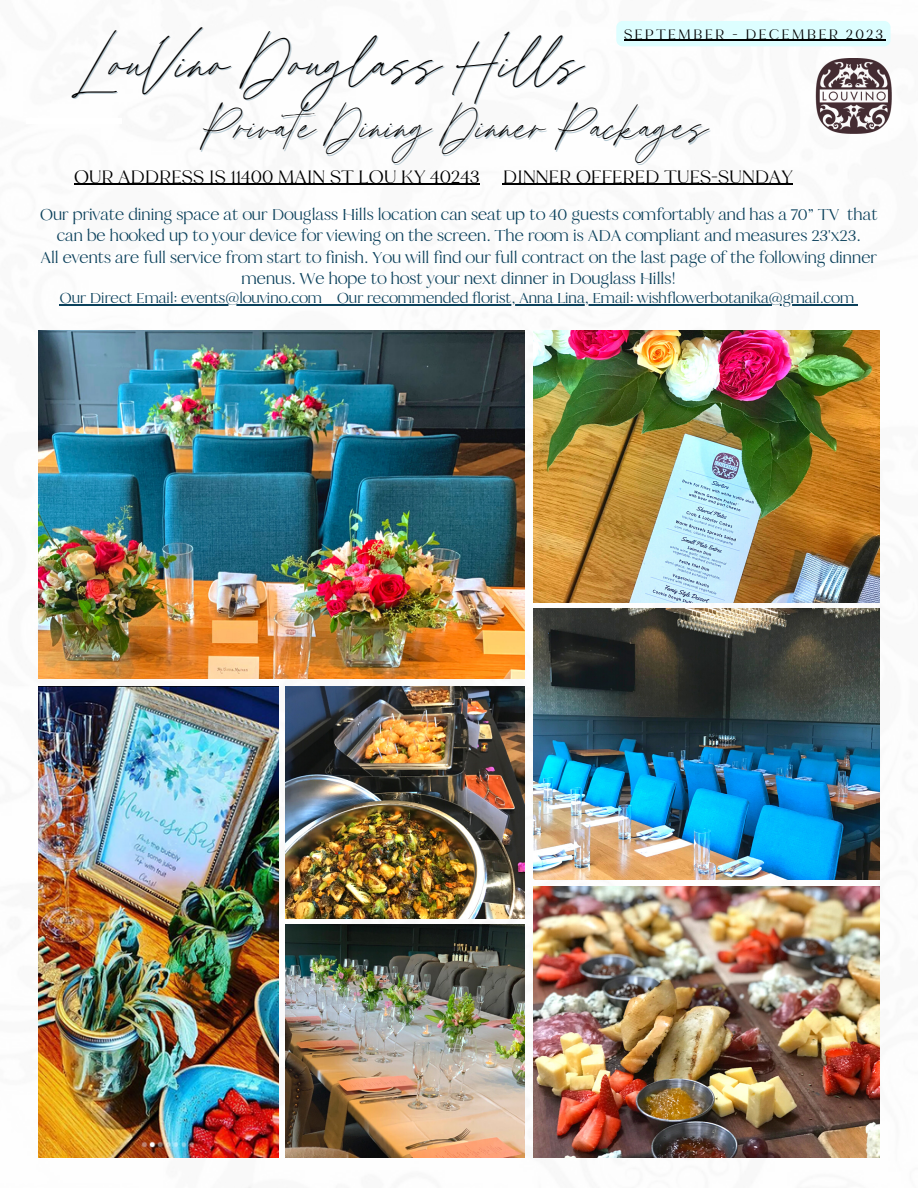
<style>
.page{position:relative;width:918px;height:1188px;background:#fff}
.page>*{position:absolute;margin:0;border:0;box-sizing:border-box;transform-origin:0 0}
.t1{font:44.1px "Harlow Duo Script";color:#000}
.t2{font:33.3px "Harlow Duo Script";color:#000}
.t3{font:20.7px "Harlow Duo Serif";letter-spacing:.005em;color:#000}
.t4{font:18px/21.3px "Harlow Duo Serif";letter-spacing:.005em;color:#0a405b;text-align:center}
.t5{font:16.5px "Harlow Duo Serif";letter-spacing:.005em;color:#0a405b}
.t6{font:15.75px "Harlow Duo Serif";letter-spacing:.15em;color:#000}
</style>
<div class="page">
<img style="left:38px;top:21px;width:850px;height:1167px">
<img style="left:534px;top:331px;width:345px;height:271px">
<img style="left:534px;top:609px;width:345px;height:271px">
<img style="left:534px;top:887px;width:345px;height:271px">
<img style="left:39px;top:331px;width:486px;height:348px">
<img style="left:39px;top:686px;width:239px;height:472px">
<img style="left:285px;top:686px;width:240px;height:232px">
<img style="left:285px;top:925px;width:240px;height:232px">
<div style="left:26px;top:118px;width:95px;height:6px;background:#fff"></div>
<img style="left:811px;top:59px;width:81px;height:76px">
<hr style="left:60px;top:304px;width:262px;height:1px;background:#0a405b">
<svg style="left:322px;top:304px;width:15px;height:1px"></svg>
<hr style="left:337px;top:304px;width:517px;height:1px;background:#0a405b">
<hr style="left:74px;top:184px;width:406px;height:1px;background:#000">
<hr style="left:503px;top:184px;width:290px;height:1px;background:#000">
<div style="left:616px;top:21px;width:275px;height:25px;background:#ddfeff;border-radius:6px"></div>
<hr style="left:624px;top:40px;width:261px;height:1px;background:#000">
<p class="t1" style="left:92px;top:53px;width:494px">LouVino Douglass Hills</p>
<p class="t6" style="left:624px;top:24px;width:261px">SEPTEMBER - DECEMBER 2023</p>
<p class="t2" style="left:205px;top:119px;width:505px">Private DiningDinner Packages</p>
<p class="t3" style="left:74px;top:164px;width:721px">OUR ADDRESS IS 11400 MAIN ST LOU KY 40243 DINNER OFFERED TUES-SUNDAY</p>
<p class="t4" style="left:40px;top:204px;width:839px">Our private dining space at our Douglass Hills location can seat up to 40 guests comfortably and has a 70” TV that can be hooked up to your device for viewing on the screen. The room is ADA compliant and measures 23'x23.</p>
<p class="t4" style="left:40px;top:246px;width:838px">All events are full service from start to finish. You will find our full contract on the last page of the following dinner menus. We hope to host your next dinner in Douglass Hills!</p>
<p class="t5" style="left:60px;top:288px;width:796px">Our Direct Email: events@louvino.com Our recommended florist, Anna Lina, Email: wishflowerbotanika@gmail.com</p>
</div>
